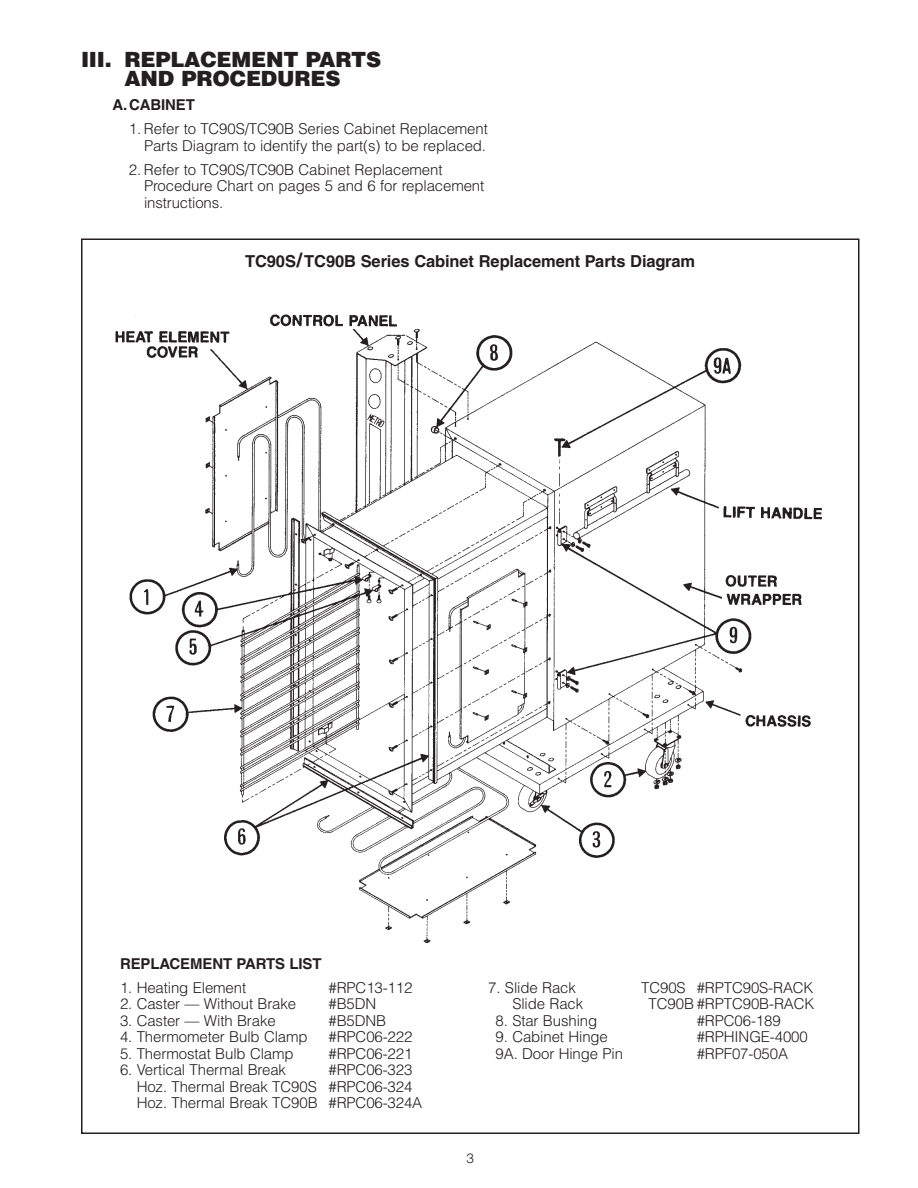
<style>
.page{position:relative;width:918px;height:1188px;background:#fff}
.page>*{position:absolute;margin:0;border:0;box-sizing:border-box;transform-origin:0 0}
.t1{font:900 21px/19.5px "Helvetica";letter-spacing:-.01em;color:#231f20;text-align:center}
.t2{font:700 16.5px "Helvetica";letter-spacing:-.01em;color:#231f20}
.t3{font:300 15px/16.5px "Helvetica";letter-spacing:-.01em;color:#231f20;text-align:right}
.t4{font:700 15px "Helvetica";letter-spacing:-.01em;color:#231f20}
.t5{font:300 13.5px "Helvetica";color:#231f20}
.s1{font-size:19.5px}
.s2{color:#fff}
</style>
<div class="page">
<img style="left:106px;top:314px;width:722px;height:630px">
<h1 class="t1" style="left:81px;top:51px;width:302px">III. REPLACEMENT PARTS<br>AND PROCEDURES</h1>
<p class="t4" style="left:112px;top:99px;width:84px">A. CABINET</p>
<p class="t3" style="left:129px;top:122px;width:360px">1. Refer to TC90S/TC90B Series Cabinet Replacement<br>Parts Diagram to identify the part(s) to be replaced.</p>
<p class="t3" style="left:144px;top:162px;width:342px;text-align:left;text-indent:-15px">2. Refer to TC90S/TC90B Cabinet Replacement<br>Procedure Chart on pages 5 and 6 for replacement instructions.</p>
<p class="t2" style="left:245px;top:255px;width:452px">TC90S<span class="s1">/</span>TC90B Series Cabinet Replacement Parts Diagram</p>
<p class="t4" style="left:120px;top:958px;width:203px">REPLACEMENT PARTS LIST</p>
<p class="t3" style="left:120px;top:980px;width:128px">1. Heating Element</p>
<p class="t3" style="left:329px;top:980px;width:85px">#RPC13-112</p>
<p class="t3" style="left:120px;top:997px;width:178px">2. Caster — Without Brake</p>
<p class="t3" style="left:329px;top:997px;width:49px">#B5DN</p>
<p class="t3" style="left:120px;top:1013px;width:157px">3. Caster — With Brake</p>
<p class="t3" style="left:329px;top:1013px;width:59px">#B5DNB</p>
<p class="t3" style="left:120px;top:1030px;width:189px">4. Thermometer Bulb Clamp</p>
<p class="t3" style="left:329px;top:1030px;width:85px">#RPC06-222</p>
<p class="t3" style="left:120px;top:1046px;width:175px">5. Thermostat Bulb Clamp</p>
<p class="t3" style="left:329px;top:1046px;width:85px">#RPC06-221</p>
<p class="t3" style="left:120px;top:1063px;width:168px">6. Vertical Thermal Break</p>
<p class="t3" style="left:329px;top:1063px;width:85px">#RPC06-323</p>
<p class="t3" style="left:120px;top:1079px;width:294px"><span class="s2">6.</span> Hoz. Thermal Break TC90S #RPC06-324</p>
<p class="t3" style="left:120px;top:1096px;width:304px"><span class="s2">6.</span> Hoz. Thermal Break TC90B #RPC06-324A</p>
<p class="t3" style="left:488px;top:981px;width:89px">7. Slide Rack</p>
<p class="t3" style="left:641px;top:981px;width:174px">TC90S #RPTC90S-RACK</p>
<p class="t3" style="left:496px;top:997px;width:89px"><span class="s2">7.</span> Slide Rack</p>
<p class="t3" style="left:649px;top:997px;width:167px">TC90B #RPTC90B-RACK</p>
<p class="t3" style="left:496px;top:1014px;width:103px">8. Star Bushing</p>
<p class="t3" style="left:697px;top:1014px;width:85px">#RPC06-189</p>
<p class="t3" style="left:496px;top:1030px;width:114px">9. Cabinet Hinge</p>
<p class="t3" style="left:697px;top:1030px;width:113px">#RPHINGE-4000</p>
<p class="t3" style="left:496px;top:1047px;width:129px">9A. Door Hinge Pin</p>
<p class="t3" style="left:697px;top:1047px;width:93px">#RPF07-050A</p>
<p class="t5" style="left:466px;top:1153px;width:9px">3</p>
</div>
